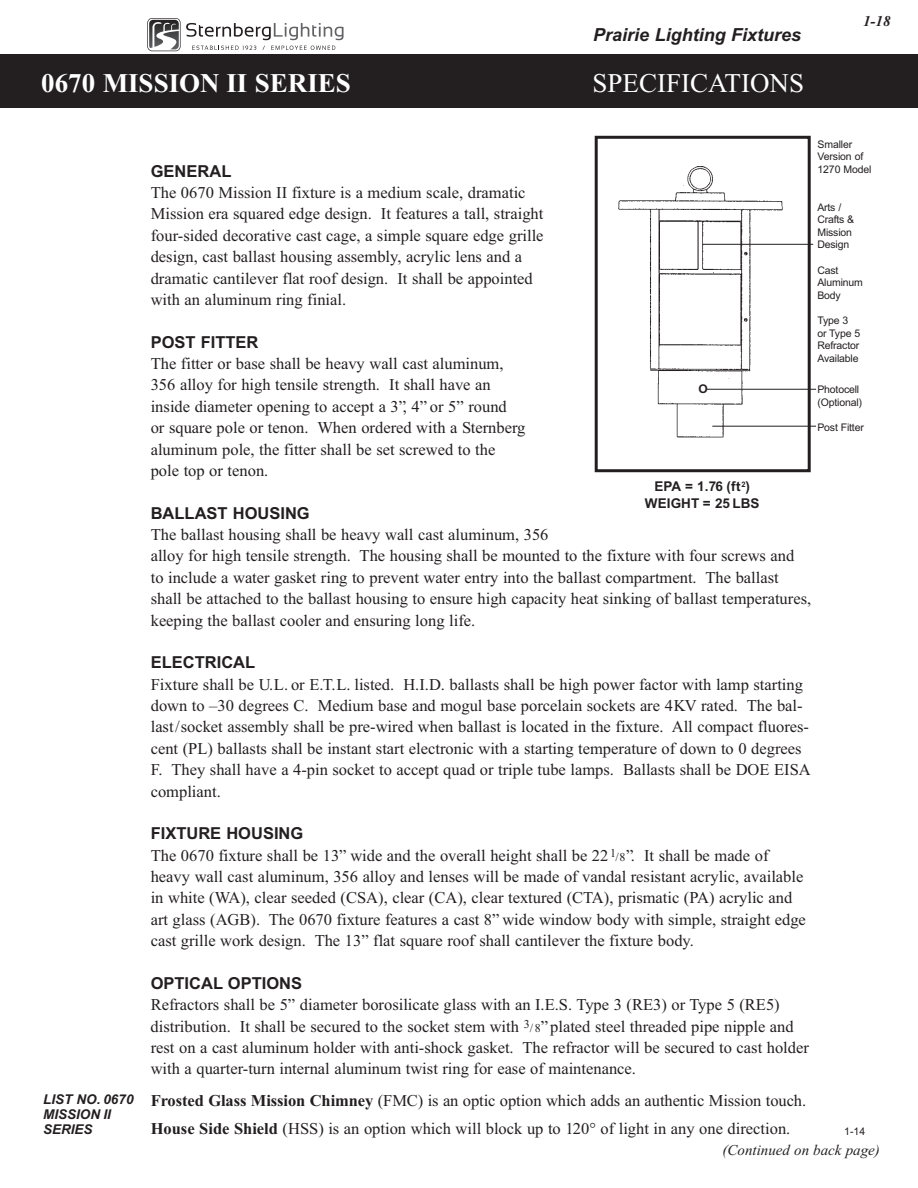
<style>
.page{position:relative;width:918px;height:1188px;background:#fff}
.page>*{position:absolute;margin:0;border:0;box-sizing:border-box;transform-origin:0 0}
.t1{font:700 27px "Times New Roman";color:#fff}
.t2{font:27px "Times New Roman";color:#fff}
.t3{font:italic 700 18px "Arial";color:#231f20}
.t4{font:16.5px/21.3px "Times New Roman";color:#231f20}
.t5{font:700 16.5px "Arial";color:#231f20}
.t6{font:italic 15px "Times New Roman";color:#231f20}
.t7{font:italic 700 15px "Times New Roman";color:#231f20}
.t8{font:italic 700 13.5px/15px "Arial";color:#231f20}
.t9{font:700 13.5px/16.5px "Arial";letter-spacing:.005em;color:#231f20;text-align:center}
.t10{font:700 12px "Arial";color:#231f20}
.t11{font:10.5px/12.6px "Arial";letter-spacing:-.015em;color:#231f20}
.s1{font-size:12px}
.s2{font-weight:700}
</style>
<div class="page">
<div style="left:0;top:54px;width:918px;height:54px;background:#231f20"></div>
<div style="left:595px;top:136px;width:216px;height:336px;border:3px solid #231f20"></div>
<hr style="left:706px;top:389px;width:122px;height:1px;background:#231f20">
<hr style="left:703px;top:244px;width:110px;height:1px;background:#231f20">
<hr style="left:712px;top:426px;width:122px;height:1px;background:#231f20">
<div style="left:816px;top:138px;width:85px;height:319px;background:#fff"></div>
<img style="left:618px;top:166px;width:189px;height:272px">
<div style="left:759px;top:318px;width:20px;height:25px;background:#fff"></div>
<svg style="left:147px;top:18px;width:197px;height:33px"></svg>
<p class="t3" style="left:593px;top:24px;width:210px">Prairie Lighting Fixtures</p>
<h1 class="t1" style="left:41px;top:66px;width:311px">0670 MISSION II SERIES</h1>
<h1 class="t2" style="left:593px;top:66px;width:213px">SpecificationS</h1>
<p class="t7" style="left:863px;top:12px;width:29px">1-18</p>
<p class="t8" style="left:43px;top:1092px;width:92px">LIST NO. 0670<br>MISSION II<br>SERIES</p>
<p class="t11" style="left:818px;top:138px;width:56px">Smaller<br>Version of<br>1270 Model</p>
<p class="t11" style="left:817px;top:201px;width:38px">Arts /<br>Crafts &amp;<br>Mission<br>Design</p>
<p class="t11" style="left:817px;top:264px;width:47px">Cast<br>Aluminum<br>Body</p>
<p class="t11" style="left:817px;top:314px;width:44px">Type 3<br>or Type 5<br>Refractor<br>Available</p>
<p class="t11" style="left:817px;top:383px;width:46px">Photocell (Optional)</p>
<p class="t11" style="left:817px;top:421px;width:48px">Post Fitter</p>
<p class="t5" style="left:151px;top:161px;width:82px">GENERAL</p>
<p class="t4" style="left:151px;top:182px;width:394px">the 0670 Mission ii fixture is a medium scale, dramatic Mission era squared edge design. it features a tall, straight four-sided decorative cast cage, a simple square edge grille design, cast ballast housing assembly, acrylic lens and a dramatic cantilever flat roof design. it shall be appointed with an aluminum ring finial.</p>
<p class="t5" style="left:151px;top:332px;width:109px">POST FITTER</p>
<p class="t4" style="left:151px;top:353px;width:376px">the fitter or base shall be heavy wall cast aluminum, 356 alloy for high tensile strength. it shall have an inside diameter opening to accept a 3”, 4” or 5” round<br>or square pole or tenon. When ordered with a Sternberg aluminum pole, the fitter shall be set screwed to the pole top or tenon.</p>
<p class="t5" style="left:151px;top:503px;width:161px">BALLAST HOUSING</p>
<p class="t4" style="left:151px;top:524px;width:662px">the ballast housing shall be heavy wall cast aluminum, 356<br>alloy for high tensile strength. the housing shall be mounted to the fixture with four screws and to include a water gasket ring to prevent water entry into the ballast compartment. the ballast shall be attached to the ballast housing to ensure high capacity heat sinking of ballast temperatures, keeping the ballast cooler and ensuring long life.</p>
<p class="t5" style="left:151px;top:653px;width:106px">ELECTRICAL</p>
<p class="t4" style="left:151px;top:673px;width:662px">fixture shall be U.L. or e.t.L. listed. H.i.D. ballasts shall be high power factor with lamp starting down to –30 degrees c. Medium base and mogul base porcelain sockets are 4KV rated. the bal&shy;last/socket assembly shall be pre-wired when ballast is located in the fixture. all compact fluores&shy;cent (pL) ballasts shall be instant start electronic with a starting temperature of down to 0 degrees f. they shall have a 4-pin socket to accept quad or triple tube lamps. Ballasts shall be Doe eiSa compliant.</p>
<p class="t5" style="left:151px;top:824px;width:154px">FIXTURE HOUSING</p>
<p class="t4" style="left:151px;top:844px;width:657px">the 0670 fixture shall be 13” wide and the overall height shall be 22<sup>1</sup><span class="s1">/8</span>”. it shall be made of heavy wall cast aluminum, 356 alloy and lenses will be made of vandal resistant acrylic, available in white (Wa), clear seeded (cSa), clear (ca), clear textured (cta), prismatic (pa) acrylic and art glass (aGB). the 0670 fixture features a cast 8” wide window body with simple, straight edge cast grille work design. the 13” flat square roof shall cantilever the fixture body.</p>
<p class="t5" style="left:151px;top:974px;width:153px">OPTICAL OPTIONS</p>
<p class="t4" style="left:151px;top:994px;width:660px">Refractors shall be 5” diameter borosilicate glass with an i.e.S. type 3 (Re3) or type 5 (Re5) distribution. it shall be secured to the socket stem with <sup>3</sup><span class="s1">/8</span>”plated steel threaded pipe nipple and rest on a cast aluminum holder with anti-shock gasket. the refractor will be secured to cast holder with a quarter-turn internal aluminum twist ring for ease of maintenance.</p>
<p class="t4" style="left:151px;top:1086px;width:657px;line-height:28.5px"><span class="s2">Frosted Glass Mission Chimney</span> (fMc) is an optic option which adds an authentic Mission touch.<br><span class="s2">House Side Shield</span> (HSS) is an option which will block up to 120° of light in any one direction.</p>
<p class="t10" style="left:699px;top:382px;width:11px">O</p>
<p class="t9" style="left:645px;top:478px;width:116px">EPA = 1.76 (ft<sup>2</sup>)<br>WEIGHT = 25 LBS</p>
<p class="t11" style="left:844px;top:1125px;width:23px">1-14</p>
<p class="t6" style="left:723px;top:1141px;width:159px">(Continued on back page)</p>
</div>
